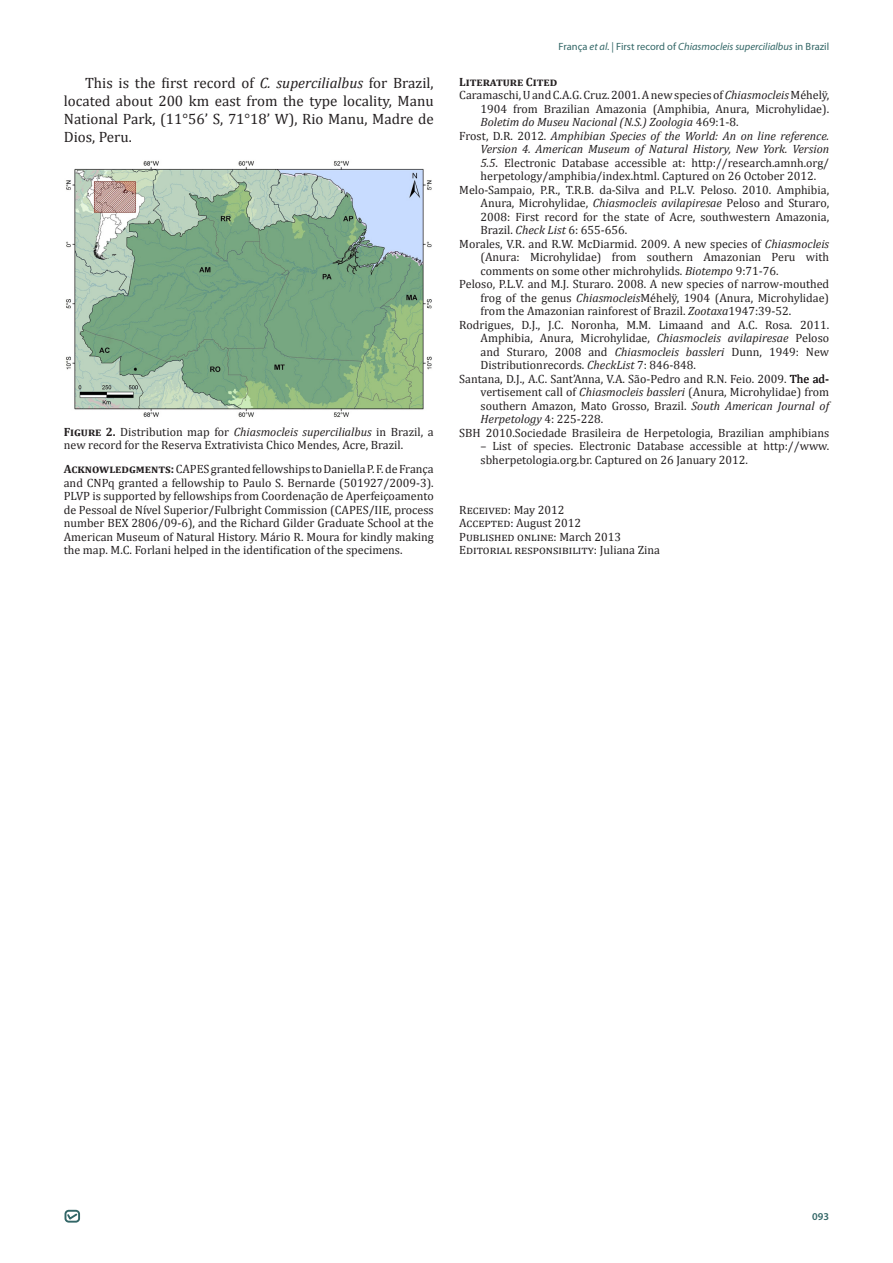
<style>
.page{position:relative;width:893px;height:1263px;background:#fff}
.page>*{position:absolute;margin:0;border:0;box-sizing:border-box;transform-origin:0 0}
.t1{font:15px/18px "Cambria";color:#231f20;text-align:justify}
.Default{font:12px/13.5px "Cambria";color:#231f20;text-align:justify}
.t2{font:700 12px "Cambria";color:#231f20}
.t3{font:italic 10.5px "Myriad Pro";color:#336767}
.t4{font:600 10.5px "Myriad Pro";color:#336767}
.s1{font-style:italic}
.s2{font-weight:700}
.s3{font-style:normal}
</style>
<div class="page">
<div style="left:65px;top:1210px;width:15px;height:12px;border:2px solid #326667;border-radius:3px"></div>
<svg style="left:66px;top:1212px;width:13px;height:9px"></svg>
<img style="left:66px;top:160px;width:366px;height:257px">
<p class="t1" style="left:64px;top:74px;width:371px;text-indent:21px">This is the first record of <span class="s1">C. supercilialbus</span> for Brazil, located about 200 km east from the type locality, Manu National Park, (11°56’ S, 71°18’ W), Rio Manu, Madre de Dios, Peru.</p>
<p class="Default" style="left:64px;top:425px;width:371px"><span class="s2">Figure 2.</span> Distribution map for <span class="s1">Chiasmocleis supercilialbus</span> in Brazil, a new record for the Reserva Extrativista Chico Mendes, Acre, Brazil.</p>
<p class="Default" style="left:64px;top:463px;width:371px"><span class="s2">Acknowledgments:</span> CAPES granted fellowships to Daniella P. F. de França and CNPq granted a fellowship to Paulo S. Bernarde (501927/2009-3).<br>PLVP is supported by fellowships from Coordenação de Aperfeiçoamento de Pessoal de Nível Superior/Fulbright Commission (CAPES/IIE, process number BEX 2806/09-6), and the Richard Gilder Graduate School at the American Museum of Natural History. Mário R. Moura for kindly making the map. M.C. Forlani helped in the identification of the specimens.</p>
<p class="t3" style="left:559px;top:40px;width:272px"><span class="s3">França</span> et al. <span class="s3">| First record of</span> Chiasmocleis supercilialbus <span class="s3">in Brazil</span></p>
<p class="t2" style="left:459px;top:73px;width:100px">Literature Cited</p>
<p class="Default" style="left:481px;top:88px;width:350px;text-indent:-21px">Caramaschi, U and C.A.G. Cruz. 2001. A new species of <span class="s1">Chiasmocleis</span> Méhelÿ, 1904 from Brazilian Amazonia (Amphibia, Anura, Microhylidae).<br><span class="s1">Boletim do Museu Nacional (N.S.) Zoologia</span> 469:1-8.</p>
<p class="Default" style="left:481px;top:129px;width:350px;text-indent:-21px">Frost, D.R. 2012. <span class="s1">Amphibian Species of the World: An on line reference.<br>Version 4. American Museum of Natural History, New York. Version 5.5</span>. Electronic Database accessible at: http://research.amnh.org/ herpetology/amphibia/index.html. Captured on 26 October 2012.</p>
<p class="Default" style="left:481px;top:183px;width:350px;text-indent:-21px">Melo-Sampaio, P.R., T.R.B. da-Silva and P.L.V. Peloso. 2010. Amphibia, Anura, Microhylidae, <span class="s1">Chiasmocleis avilapiresae</span> Peloso and Sturaro, 2008: First record for the state of Acre, southwestern Amazonia, Brazil. <span class="s1">Check List</span> 6: 655-656.</p>
<p class="Default" style="left:481px;top:237px;width:350px;text-indent:-21px">Morales, V.R. and R.W. McDiarmid. 2009. A new species of <span class="s1">Chiasmocleis </span>(Anura: Microhylidae) from southern Amazonian Peru with comments on some other michrohylids. <span class="s1">Biotempo</span> 9:71-76.</p>
<p class="Default" style="left:481px;top:277px;width:350px;text-indent:-21px">Peloso, P.L.V. and M.J. Sturaro. 2008. A new species of narrow-mouthed frog of the genus <span class="s1">Chiasmocleis</span>Méhelÿ, 1904 (Anura, Microhylidae) from the Amazonian rainforest of Brazil. <span class="s1">Zootaxa</span>1947:39-52.</p>
<p class="Default" style="left:481px;top:318px;width:350px;text-indent:-21px">Rodrigues, D.J., J.C. Noronha, M.M. Limaand and A.C. Rosa. 2011.<br>Amphibia, Anura, Microhylidae, <span class="s1">Chiasmocleis avilapiresae</span> Peloso and Sturaro, 2008 and <span class="s1">Chiasmocleis bassleri</span> Dunn, 1949: New Distributionrecords. <span class="s1">CheckList</span> 7: 846-848.</p>
<p class="Default" style="left:481px;top:372px;width:350px;text-indent:-21px">Santana, D.J., A.C. Sant’Anna, V.A. São-Pedro and R.N. Feio. 2009. The ad&shy;vertisement call of <span class="s1">Chiasmocleis bassleri</span> (Anura, Microhylidae) from southern Amazon, Mato Grosso, Brazil. <span class="s1">South American Journal of Herpetology</span> 4: 225-228.</p>
<p class="Default" style="left:459px;top:426px;width:371px">SBH 2010.Sociedade Brasileira de Herpetologia, Brazilian amphibians</p>
<p class="Default" style="left:481px;top:439px;width:350px">– List of species. Electronic Database accessible at http://www. sbherpetologia.org.br. Captured on 26 January 2012.</p>
<p class="Default" style="left:459px;top:503px;width:107px">Received: May 2012</p>
<p class="Default" style="left:459px;top:517px;width:123px">Accepted: August 2012</p>
<p class="Default" style="left:459px;top:530px;width:163px">Published online: March 2013</p>
<p class="Default" style="left:459px;top:544px;width:202px">Editorial responsibility: Juliana Zina</p>
<p class="t4" style="left:812px;top:1209px;width:18px">093</p>
</div>
